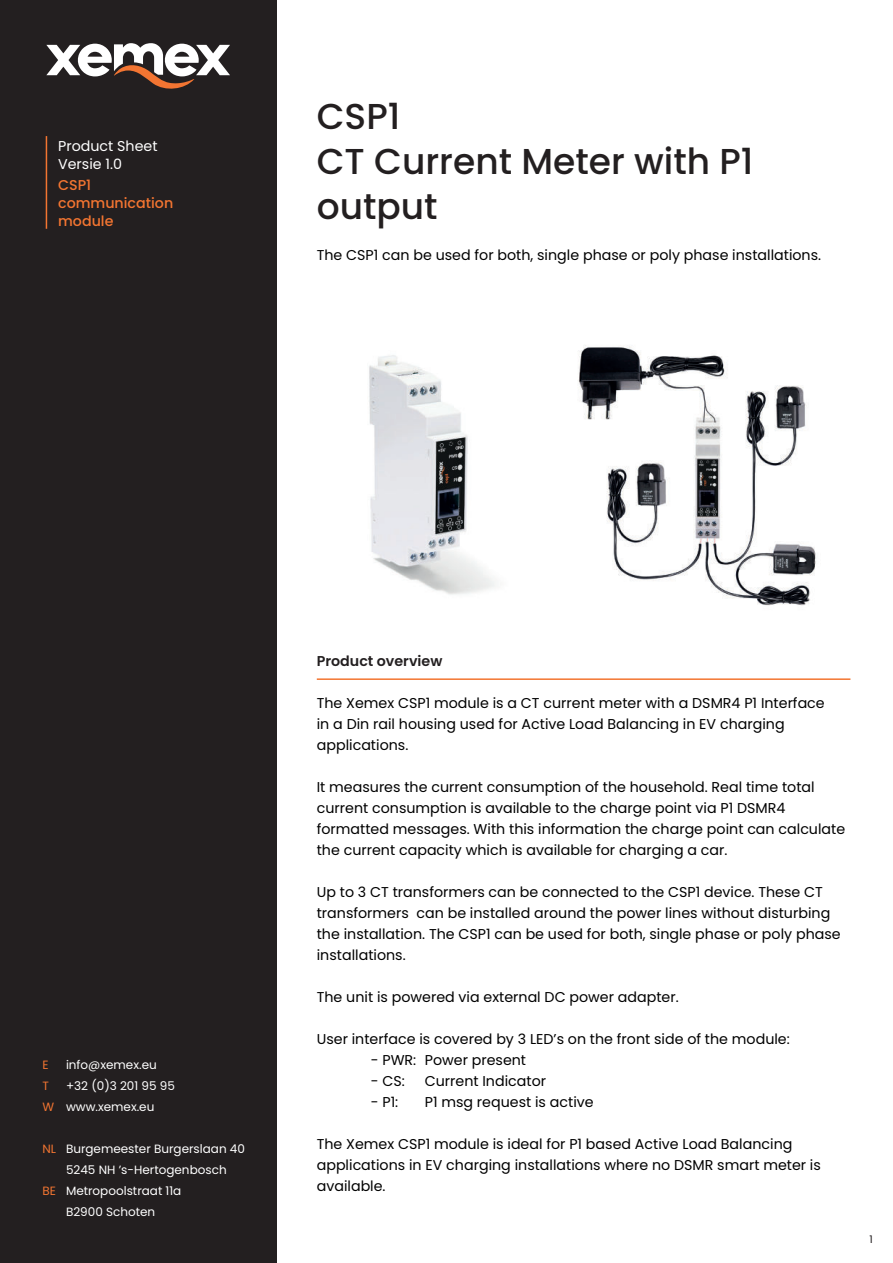
<style>
.page{position:relative;width:893px;height:1263px;background:#fff}
.page>*{position:absolute;margin:0;border:0;box-sizing:border-box;transform-origin:0 0}
.t1{font:500 36px/45px "Poppins";color:#231f20}
.t2{font:14.25px/21px "Poppins";color:#000}
.t3{font:500 14.25px/18px "Poppins";color:#f37531}
.t4{font:14.25px/18px "Poppins";color:#fff}
.t5{font:600 14.25px "Poppins";color:#231f20}
.t6{font:12px/21px "Poppins";color:#fff}
.t7{font:12px/21px "Poppins";color:#f37531}
.t8{font:10.5px "Poppins";color:#231f20}
</style>
<div class="page">
<div style="left:0;top:0;width:276px;height:1263px;background:#231f20"></div>
<svg style="left:46px;top:43px;width:184px;height:46px"></svg>
<hr style="left:46px;top:136px;width:1px;height:93px;background:#f37531">
<hr style="left:317px;top:678px;width:533px;height:2px;background:#f37531">
<img style="left:578px;top:345px;width:238px;height:261px">
<img style="left:369px;top:355px;width:126px;height:240px">
<p class="t4" style="left:58px;top:137px;width:101px">Product Sheet<br>Versie 1.0</p>
<p class="t3" style="left:58px;top:176px;width:117px">CSP1 communication module</p>
<h1 class="t1" style="left:317px;top:98px;width:438px">CSP1<br>CT Current Meter with P1 output</h1>
<p class="t2" style="left:317px;top:244px;width:506px">The CSP1 can be used for both, single phase or poly phase installations.</p>
<p class="t7" style="left:42px;top:1054px;width:13px">E<br>T<br>W</p>
<p class="t7" style="left:42px;top:1138px;width:15px">NL</p>
<p class="t7" style="left:42px;top:1180px;width:15px">BE</p>
<p class="t6" style="left:66px;top:1054px;width:110px">info@xemex.eu +32 (0)3 201 95 95 www.xemex.eu</p>
<p class="t6" style="left:66px;top:1138px;width:181px">Burgemeester Burgerslaan 40<br>5245 NH ’s-Hertogenbosch<br>Metropoolstraat 11a<br>B2900 Schoten</p>
<p class="t5" style="left:317px;top:655px;width:127px">Product overview</p>
<p class="t2" style="left:317px;top:693px;width:509px">The Xemex CSP1 module is a CT current meter with a DSMR4 P1 Interface in a Din rail housing used for Active Load Balancing in EV charging applications.</p>
<p class="t2" style="left:317px;top:777px;width:530px">It measures the current consumption of the household. Real time total current consumption is available to the charge point via P1 DSMR4 formatted messages. With this information the charge point can calculate the current capacity which is available for charging a car.</p>
<p class="t2" style="left:317px;top:882px;width:525px">Up to 3 CT transformers can be connected to the CSP1 device. These CT transformers can be installed around the power lines without disturbing the installation. The CSP1 can be used for both, single phase or poly phase installations.</p>
<p class="t2" style="left:317px;top:987px;width:363px">The unit is powered via external DC power adapter.</p>
<p class="t2" style="left:317px;top:1029px;width:475px">User interface is covered by 3 LED’s on the front side of the module:</p>
<p class="t2" style="left:371px;top:1050px;width:157px">- PWR: Power present</p>
<p class="t2" style="left:371px;top:1071px;width:36px">- CS:</p>
<p class="t2" style="left:425px;top:1071px;width:123px">Current Indicator</p>
<p class="t2" style="left:371px;top:1092px;width:29px">- P1:</p>
<p class="t2" style="left:425px;top:1092px;width:170px">P1 msg request is active</p>
<p class="t2" style="left:317px;top:1134px;width:506px">The Xemex CSP1 module is ideal for P1 based Active Load Balancing applications in EV charging installations where no DSMR smart meter is available.</p>
<p class="t8" style="left:870px;top:1233px;width:5px">1</p>
</div>
